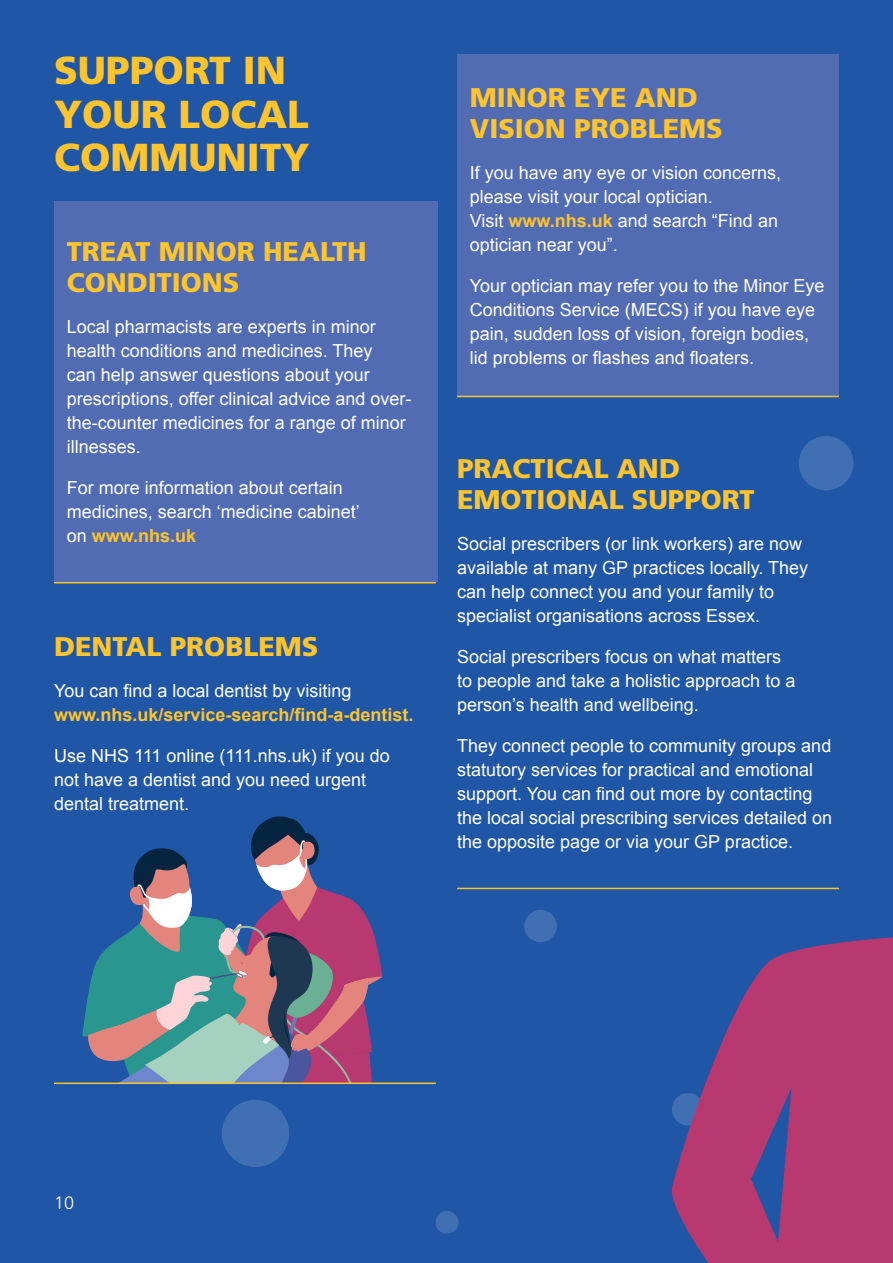
<style>
.page{position:relative;width:893px;height:1263px;background:#2056a6}
.page>*{position:absolute;margin:0;border:0;box-sizing:border-box;transform-origin:0 0}
.t1{font:900 39px/43.5px "Frutiger";color:#fec42e}
.t2{font:900 27px/31.5px "Frutiger";color:#fec42e}
.t3{font:18px/24px "Arial";color:#fff}
.t4{font:700 18px "Arial";color:#fec42e}
.t5{font:300 18px "Frutiger";color:#fff}
.s1{font-weight:700;color:#fec42e}
</style>
<div class="page">
<div style="left:54px;top:201px;width:383px;height:380px;background:#526cb4"></div>
<div style="left:457px;top:54px;width:382px;height:342px;background:#526cb4"></div>
<hr style="left:457px;top:396px;width:382px;height:1px;background:#fec42e">
<svg style="left:82px;top:816px;width:300px;height:266px"></svg>
<div style="left:222px;top:1100px;width:67px;height:67px;background:#416fb3;border-radius:50%"></div>
<div style="left:799px;top:436px;width:54px;height:54px;background:#416fb3;border-radius:50%"></div>
<div style="left:436px;top:1211px;width:22px;height:23px;background:#416fb3;border-radius:50%"></div>
<div style="left:524px;top:910px;width:33px;height:32px;background:#416fb3;border-radius:50%"></div>
<svg style="left:671px;top:937px;width:222px;height:326px;fill:#b83870"></svg>
<hr style="left:54px;top:582px;width:382px;height:1px;background:#fec42e">
<hr style="left:54px;top:1082px;width:382px;height:2px;background:#fec42e">
<hr style="left:457px;top:888px;width:382px;height:1px;background:#fec42e">
<h1 class="t1" style="left:54px;top:48px;width:257px">SUPPORT IN<br>YOUR LOCAL<br>COMMUNITY</h1>
<h2 class="t2" style="left:67px;top:235px;width:301px">TREAT MINOR HEALTH<br>CONDITIONS</h2>
<p class="t3" style="left:67px;top:315px;width:346px">Local pharmacists are experts in minor health conditions and medicines. They<br>can help answer questions about your prescriptions, offer clinical advice and over&shy;the-counter medicines for a range of minor illnesses.</p>
<p class="t3" style="left:67px;top:476px;width:295px">For more information about certain medicines, search ‘medicine cabinet’ on <span class="s1">www.nhs.uk</span></p>
<h2 class="t2" style="left:54px;top:630px;width:266px">DENTAL PROBLEMS</h2>
<p class="t3" style="left:54px;top:679px;width:299px">You can find a local dentist by visiting</p>
<p class="t4" style="left:54px;top:703px;width:361px">www.nhs.uk/service-search/find-a-dentist.</p>
<p class="t3" style="left:54px;top:744px;width:337px">Use NHS 111 online (111.nhs.uk) if you do not have a dentist and you need urgent dental treatment.</p>
<h2 class="t2" style="left:470px;top:81px;width:254px">MINOR EYE AND<br>VISION PROBLEMS</h2>
<p class="t3" style="left:470px;top:161px;width:313px">If you have any eye or vision concerns, please visit your local optician.<br>Visit <span class="s1">www.nhs.uk</span> and search “Find an optician near you”.</p>
<p class="t3" style="left:470px;top:274px;width:356px">Your optician may refer you to the Minor Eye Conditions Service (MECS) if you have eye pain, sudden loss of vision, foreign bodies, lid problems or flashes and floaters.</p>
<h2 class="t2" style="left:457px;top:452px;width:299px">PRACTICAL AND<br>EMOTIONAL SUPPORT</h2>
<p class="t3" style="left:457px;top:532px;width:353px">Social prescribers (or link workers) are now available at many GP practices locally. They can help connect you and your family to specialist organisations across Essex.</p>
<p class="t3" style="left:457px;top:645px;width:340px">Social prescribers focus on what matters to people and take a holistic approach to a person’s health and wellbeing.</p>
<p class="t3" style="left:457px;top:734px;width:377px">They connect people to community groups and statutory services for practical and emotional support. You can find out more by contacting the local social prescribing services detailed on the opposite page or via your GP practice.</p>
<p class="t5" style="left:54px;top:1192px;width:22px">10</p>
</div>
